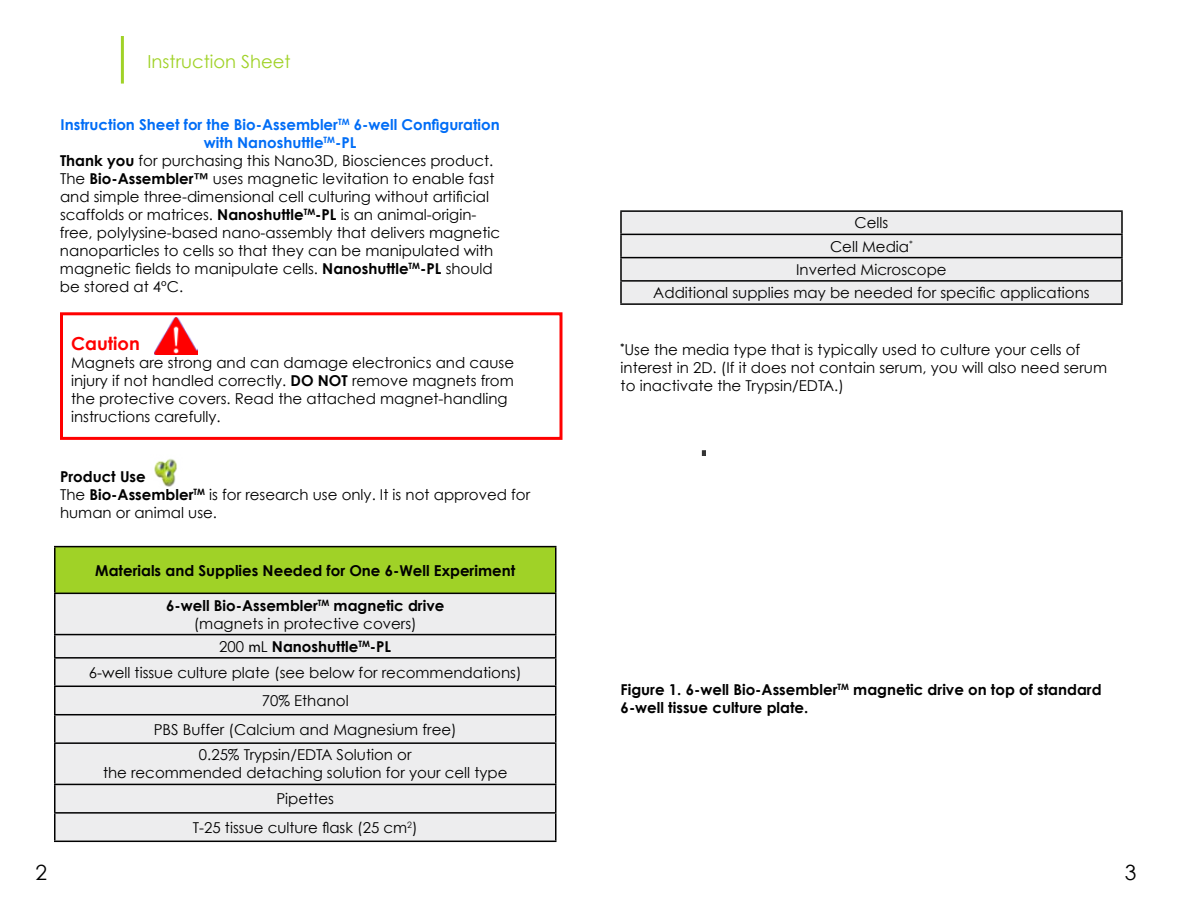
<style>
.page{position:relative;width:1188px;height:918px;background:#fff}
.page>*{position:absolute;margin:0;border:0;box-sizing:border-box;transform-origin:0 0}
.t1{font:21px "Century Gothic";color:#000}
.t2{font:18px "Century Gothic";color:#a0d227}
.t3{font:700 18px "Century Gothic";color:#f00}
.t4{font:15px/18px "Century Gothic";color:#000;text-align:center}
.t5{font:700 15px/18px "Century Gothic";color:#000;text-align:center}
.t6{font:700 15px "Century Gothic";color:#006df6}
.s1{font-weight:700}
.s2{font-weight:400}
.s3{font-family:"Myriad Pro"}
</style>
<div class="page">
<img style="left:154px;top:458px;width:23px;height:29px">
<div style="left:55px;top:547px;width:501px;height:46px;background:#a0d227"></div>
<div style="left:56px;top:594px;width:499px;height:247px;background:#ededee"></div>
<hr style="left:54px;top:594px;width:2px;height:40px;background:#000">
<hr style="left:555px;top:594px;width:1px;height:40px;background:#000">
<hr style="left:54px;top:634px;width:502px;height:1px;background:#000">
<hr style="left:54px;top:635px;width:2px;height:22px;background:#000">
<hr style="left:54px;top:657px;width:502px;height:2px;background:#000">
<hr style="left:54px;top:659px;width:2px;height:27px;background:#000">
<hr style="left:54px;top:686px;width:502px;height:1px;background:#000">
<hr style="left:54px;top:687px;width:2px;height:27px;background:#000">
<hr style="left:54px;top:714px;width:502px;height:1px;background:#000">
<hr style="left:54px;top:715px;width:2px;height:27px;background:#000">
<svg style="left:555px;top:635px;width:1px;height:107px"></svg>
<hr style="left:54px;top:742px;width:502px;height:2px;background:#000">
<hr style="left:54px;top:744px;width:2px;height:40px;background:#000">
<hr style="left:555px;top:744px;width:1px;height:40px;background:#000">
<hr style="left:54px;top:784px;width:502px;height:1px;background:#000">
<hr style="left:54px;top:785px;width:2px;height:27px;background:#000">
<hr style="left:54px;top:812px;width:502px;height:2px;background:#000">
<hr style="left:54px;top:814px;width:2px;height:27px;background:#000">
<svg style="left:555px;top:785px;width:1px;height:56px"></svg>
<hr style="left:54px;top:841px;width:502px;height:1px;background:#000">
<hr style="left:54px;top:546px;width:502px;height:1px;background:#000">
<hr style="left:54px;top:547px;width:2px;height:46px;background:#000">
<hr style="left:555px;top:547px;width:1px;height:46px;background:#000">
<hr style="left:54px;top:593px;width:502px;height:1px;background:#000">
<hr style="left:121px;top:36px;width:3px;height:48px;background:#a0d227">
<div style="left:60px;top:312px;width:502px;height:128px;border:3px solid #f00"></div>
<img style="left:155px;top:317px;width:43px;height:38px">
<svg style="left:701px;top:450px;width:4px;height:5px"></svg>
<div style="left:622px;top:212px;width:499px;height:91px;background:#ededee"></div>
<hr style="left:620px;top:210px;width:503px;height:2px;background:#000">
<hr style="left:620px;top:212px;width:2px;height:22px;background:#000">
<hr style="left:1121px;top:212px;width:2px;height:22px;background:#000">
<hr style="left:620px;top:234px;width:503px;height:1px;background:#000">
<hr style="left:620px;top:235px;width:2px;height:22px;background:#000">
<hr style="left:1121px;top:235px;width:2px;height:22px;background:#000">
<hr style="left:620px;top:257px;width:503px;height:1px;background:#000">
<hr style="left:620px;top:258px;width:2px;height:22px;background:#000">
<hr style="left:1121px;top:258px;width:2px;height:22px;background:#000">
<hr style="left:620px;top:280px;width:503px;height:2px;background:#000">
<hr style="left:620px;top:282px;width:2px;height:21px;background:#000">
<hr style="left:1121px;top:282px;width:2px;height:21px;background:#000">
<hr style="left:620px;top:303px;width:503px;height:2px;background:#000">
<p class="t2" style="left:148px;top:50px;width:145px">Instruction Sheet</p>
<p class="t6" style="left:61px;top:115px;width:441px">Instruction Sheet for the Bio-Assembler<sup>TM</sup> 6-well Configuration</p>
<p class="t6" style="left:204px;top:133px;width:154px">with Nanoshuttle<sup>TM</sup>-PL</p>
<p class="t4" style="left:60px;top:151px;width:435px"><span class="s1">Thank you</span> for purchasing this Nano3D, Biosciences product.</p>
<p class="t4" style="left:60px;top:169px;width:436px">The <span class="s1">Bio-Assembler™</span> uses magnetic levitation to enable fast</p>
<p class="t4" style="left:60px;top:187px;width:431px">and simple three-dimensional cell culturing without artificial</p>
<p class="t4" style="left:60px;top:205px;width:418px">scaffolds or matrices. <span class="s1">Nanoshuttle</span><sup>TM</sup><span class="s1">-PL</span> is an animal-origin-</p>
<p class="t4" style="left:60px;top:223px;width:442px">free, polylysine-based nano-assembly that delivers magnetic</p>
<p class="t4" style="left:60px;top:241px;width:435px">nanoparticles to cells so that they can be manipulated with</p>
<p class="t4" style="left:60px;top:259px;width:434px">magnetic fields to manipulate cells. <span class="s1">Nanoshuttle</span><sup>TM</sup><span class="s1">-PL</span> should</p>
<p class="t4" style="left:60px;top:277px;width:125px">be stored at 4ºC.</p>
<p class="t3" style="left:71px;top:332px;width:70px">Caution</p>
<p class="t4" style="left:71px;top:353px;width:445px;text-align:left">Magnets are strong and can damage electronics and cause injury if not handled correctly. <span class="s1">DO NOT</span> remove magnets from the protective covers. Read the attached magnet-handling instructions carefully.</p>
<p class="t4" style="left:60px;top:468px;width:472px;text-align:left"><span class="s1">Product Use<br></span>The <span class="s1">Bio-Assembler</span><sup>TM</sup> is for research use only. It is not approved for human or animal use.</p>
<h1 class="t1" style="left:36px;top:859px;width:13px">2</h1>
<p class="t5" style="left:95px;top:561px;width:421px">Materials and Supplies Needed for One 6-Well Experiment</p>
<p class="t5" style="left:166px;top:596px;width:280px">6-well Bio-Assembler<sup>TM</sup> magnetic drive <span class="s2">(magnets in protective covers)</span></p>
<p class="t4" style="left:89px;top:633px;width:434px;line-height:25.8px">200 <span class="s3">m</span>L <span class="s1">Nanoshuttle</span><sup>TM</sup><span class="s1">-PL<br></span>6-well tissue culture plate (see below for recommendations)</p>
<p class="t4" style="left:154px;top:686px;width:304px;line-height:28.5px">70% Ethanol<br>PBS Buffer (Calcium and Magnesium free)</p>
<p class="t4" style="left:103px;top:746px;width:406px">0.25% Trypsin/EDTA Solution or<br>the recommended detaching solution for your cell type</p>
<p class="t4" style="left:193px;top:784px;width:226px;line-height:28.5px">Pipettes<br>T-25 tissue culture flask (25 cm<sup>2</sup>)</p>
<p class="t4" style="left:653px;top:211px;width:438px;line-height:23.2px">Cells<br>Cell Media<sup>*<br></sup>Inverted Microscope<br>Additional supplies may be needed for specific applications</p>
<p class="t4" style="left:621px;top:340px;width:488px;text-align:left"><sup>*</sup>Use the media type that is typically used to culture your cells of interest in 2D. (If it does not contain serum, you will also need serum to inactivate the Trypsin/EDTA.)</p>
<p class="t5" style="left:621px;top:680px;width:482px;text-align:left">Figure 1. 6-well Bio-Assembler<sup>TM</sup> magnetic drive on top of standard<br>6-well tissue culture plate.</p>
<h1 class="t1" style="left:1125px;top:859px;width:13px">3</h1>
</div>
